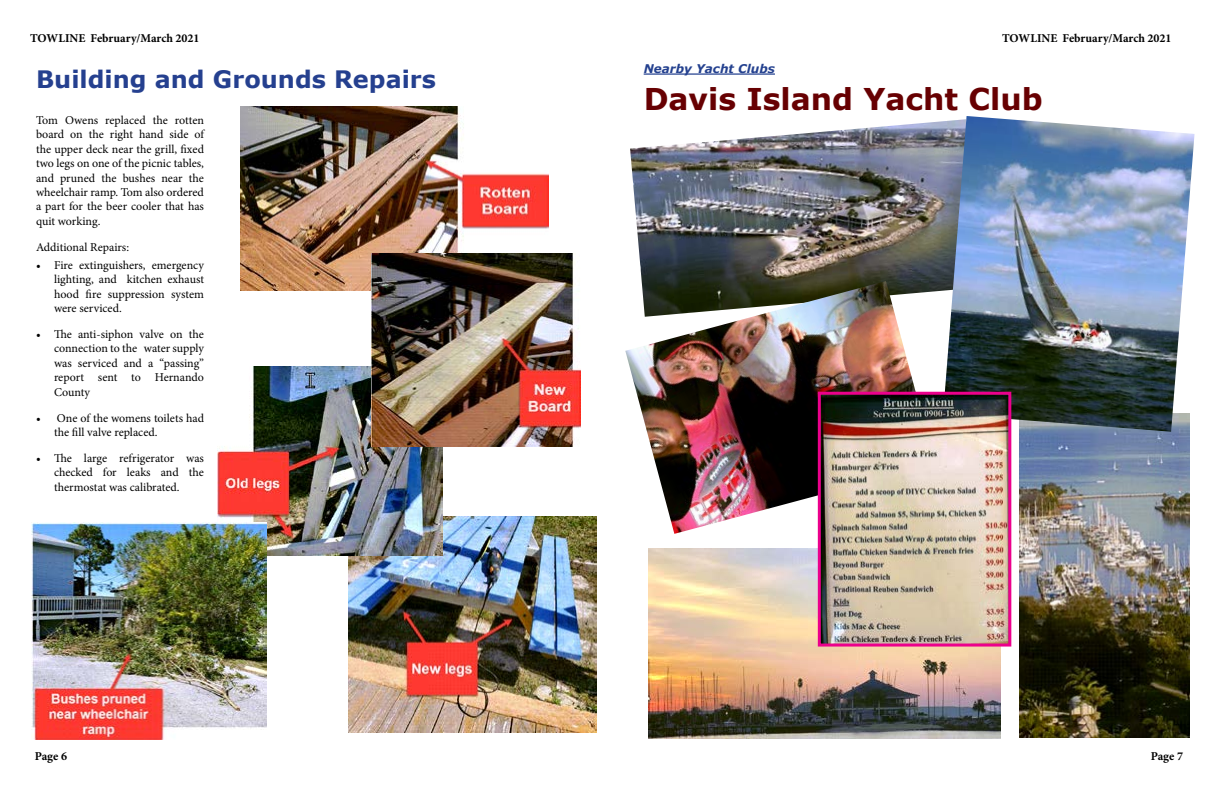
<style>
.page{position:relative;width:1224px;height:792px;background:#fff}
.page>*{position:absolute;margin:0;border:0;box-sizing:border-box;transform-origin:0 0}
.t1{font:700 30px "Verdana";color:#670002}
.t2{font:700 24px "Verdana";color:#25408f}
.t3{font:12px/14.4px "Minion Pro";color:#000;text-align:justify}
.t4{font:700 12px "Minion Pro";color:#000}
.t5{font:italic 700 12px "Verdana";color:#24418f}
</style>
<div class="page">
<hr style="left:644px;top:73px;width:131px;height:2px;background:#24418f">
<img style="left:630px;top:121px;width:313px;height:171px">
<img style="left:1020px;top:432px;width:169px;height:305px">
<img style="left:625px;top:281px;width:310px;height:253px">
<img style="left:648px;top:549px;width:353px;height:190px">
<img style="left:943px;top:116px;width:252px;height:316px">
<img style="left:822px;top:396px;width:185px;height:247px">
<div style="left:818px;top:392px;width:193px;height:255px;border:3px solid #ec008c"></div>
<img style="left:348px;top:517px;width:249px;height:215px">
<img style="left:217px;top:366px;width:225px;height:189px">
<img style="left:240px;top:107px;width:309px;height:183px">
<img style="left:372px;top:253px;width:208px;height:194px">
<img style="left:32px;top:523px;width:234px;height:217px">
<p class="t4" style="left:30px;top:29px;width:171px">TOWLINE February/March 2021</p>
<p class="t4" style="left:1002px;top:29px;width:171px">TOWLINE February/March 2021</p>
<h2 class="t2" style="left:36px;top:62px;width:402px">Building and Grounds Repairs</h2>
<p class="t3" style="left:36px;top:113px;width:170px">Tom Owens replaced the rotten board on the right hand side of the upper deck near the grill, fixed two legs on one of the picnic tables, and pruned the bushes near the wheelchair ramp. Tom also ordered a part for the beer cooler that has quit working.</p>
<p class="t3" style="left:36px;top:240px;width:95px">Additional Repairs:</p>
<p class="t3" style="left:54px;top:258px;width:152px;text-indent:-18px">• Fire extinguishers, emergency lighting, and kitchen exhaust hood fire suppression system were serviced.</p>
<p class="t3" style="left:54px;top:327px;width:152px;text-indent:-18px">• The anti-siphon valve on the connection to the water supply was serviced and a “passing” report sent to Hernando County</p>
<p class="t3" style="left:54px;top:411px;width:152px;text-indent:-18px">• One of the womens toilets had the fill valve replaced.</p>
<p class="t3" style="left:54px;top:451px;width:152px;text-indent:-18px">• The large refrigerator was checked for leaks and the thermostat was calibrated.</p>
<p class="t5" style="left:644px;top:60px;width:133px">Nearby Yacht Clubs</p>
<h1 class="t1" style="left:644px;top:78px;width:401px">Davis Island Yacht Club</h1>
<p class="t4" style="left:35px;top:747px;width:34px">Page 6</p>
<p class="t4" style="left:1151px;top:747px;width:34px">Page 7</p>
</div>
